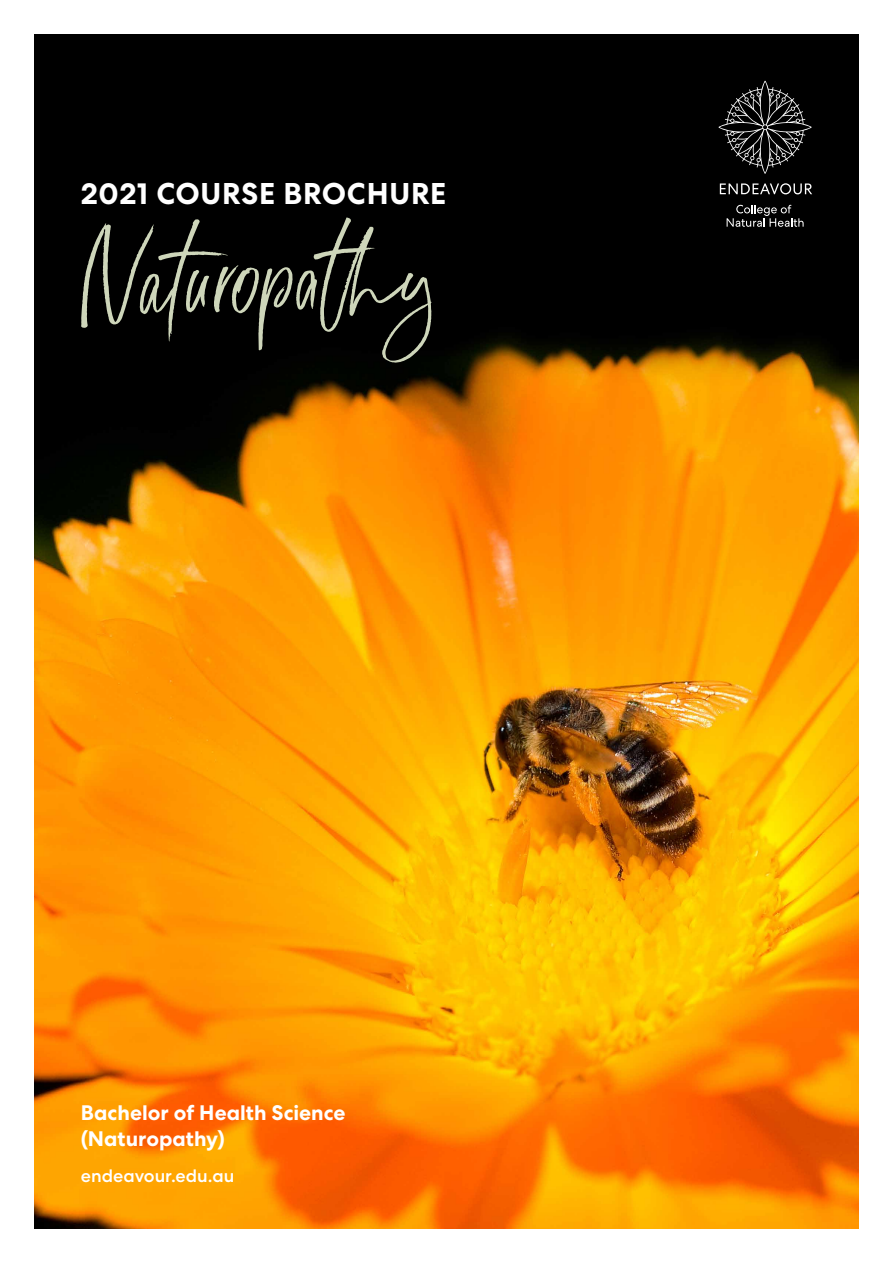
<style>
.page{position:relative;width:893px;height:1263px;background:#fff}
.page>*{position:absolute;margin:0;border:0;box-sizing:border-box;transform-origin:0 0}
.t1{font:150px "The Wilde Solid";color:#ced6ba}
.t2{font:700 30px "Centra No 2";letter-spacing:.02em;color:#fff}
.t3{font:700 21px/25.5px "Centra No 2";color:#fff}
.t4{font:500 18px "Centra No 2";color:#fff}
.s1{font-family:"The Wilde Solid Alt"}
</style>
<div class="page">
<img style="left:34px;top:34px;width:825px;height:1195px">
<svg style="left:720px;top:183px;width:92px;height:11px"></svg>
<svg style="left:727px;top:205px;width:77px;height:22px;background:#373737"></svg>
<svg style="left:719px;top:81px;width:92px;height:93px;background:#242424"></svg>
<h2 class="t2" style="left:81px;top:176px;width:367px">2021 COURSE BROCHURE</h2>
<h1 class="t1" style="left:80px;top:200px;width:360px;rotate:-1deg"><span class="s1">N</span>at<span class="s1">u</span>rop<span class="s1">a</span>th<span class="s1">y</span></h1>
<p class="t3" style="left:81px;top:1100px;width:266px">Bachelor of Health Science (Naturopathy)</p>
<p class="t4" style="left:81px;top:1165px;width:155px">endeavour.edu.au</p>
</div>
